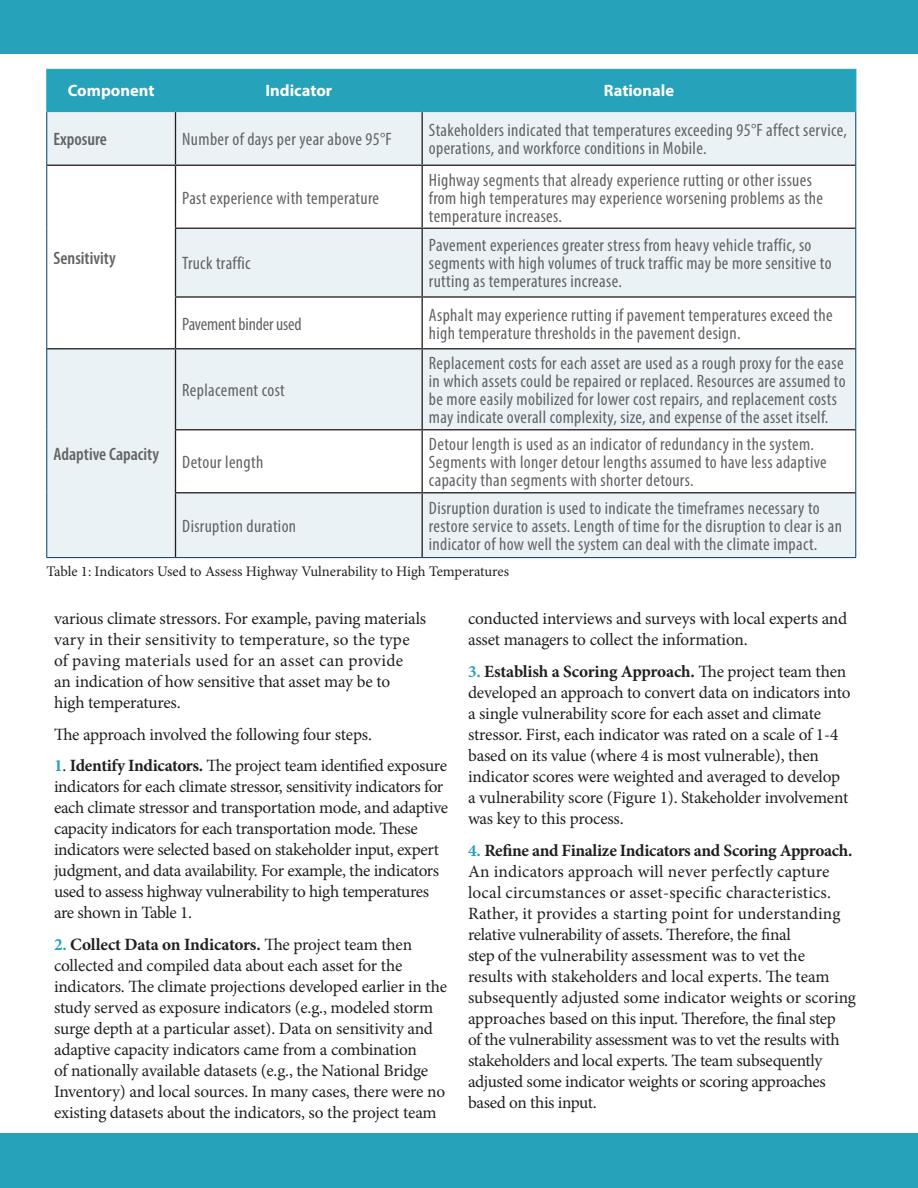
<style>
.page{position:relative;width:918px;height:1188px;background:#fff}
.page>*{position:absolute;margin:0;border:0;box-sizing:border-box;transform-origin:0 0}
.t1{font:condensed 18px/18px "Myriad Pro";letter-spacing:.02em;color:#636366}
.t2{font:600 condensed 18px "Myriad Pro";color:#636366}
.t3{font:condensed 18px "Myriad Pro";letter-spacing:-.01em;color:#636366}
.t4{font:17.25px/21px "Minion Pro";letter-spacing:-.015em;color:#231f20}
.t5{font:700 16.5px "Myriad Pro";color:#fff}
.t6{font:14.7px "Minion Pro";letter-spacing:-.005em;color:#231f20}
.s1{font-weight:700;color:#27a2bb}
.s2{font-weight:700}
</style>
<div class="page">
<div style="left:0;top:0;width:918px;height:53px;background:#27a2bb"></div>
<div style="left:0;top:1133px;width:918px;height:55px;background:#27a2bb"></div>
<div style="left:47px;top:70px;width:808px;height:40px;background:#27a2bb"></div>
<div style="left:47px;top:112px;width:808px;height:445px;background:#eaf2f5"></div>
<svg style="left:47px;top:166px;width:808px;height:327px"></svg>
<hr style="left:46px;top:112px;width:1px;height:53px;background:#013874">
<hr style="left:855px;top:112px;width:1px;height:53px;background:#013874">
<hr style="left:46px;top:165px;width:1px;height:63px;background:#013874">
<hr style="left:855px;top:165px;width:1px;height:63px;background:#013874">
<hr style="left:46px;top:228px;width:1px;height:69px;background:#013874">
<hr style="left:855px;top:228px;width:1px;height:69px;background:#013874">
<hr style="left:46px;top:297px;width:1px;height:52px;background:#013874">
<hr style="left:855px;top:297px;width:1px;height:52px;background:#013874">
<hr style="left:46px;top:349px;width:1px;height:81px;background:#013874">
<hr style="left:855px;top:349px;width:1px;height:81px;background:#013874">
<hr style="left:46px;top:430px;width:1px;height:63px;background:#013874">
<hr style="left:855px;top:430px;width:1px;height:63px;background:#013874">
<hr style="left:46px;top:493px;width:1px;height:64px;background:#013874">
<hr style="left:855px;top:493px;width:1px;height:64px;background:#013874">
<hr style="left:46px;top:557px;width:130px;height:1px;background:#013874">
<hr style="left:176px;top:557px;width:246px;height:1px;background:#013874">
<hr style="left:422px;top:557px;width:434px;height:1px;background:#013874">
<hr style="left:175px;top:112px;width:1px;height:53px;background:#231f20">
<hr style="left:422px;top:112px;width:1px;height:53px;background:#231f20">
<hr style="left:47px;top:165px;width:129px;height:1px;background:#231f20">
<hr style="left:176px;top:165px;width:246px;height:1px;background:#231f20">
<hr style="left:175px;top:166px;width:1px;height:62px;background:#231f20">
<hr style="left:422px;top:165px;width:433px;height:1px;background:#231f20">
<hr style="left:422px;top:166px;width:1px;height:62px;background:#231f20">
<hr style="left:175px;top:228px;width:247px;height:1px;background:#231f20">
<hr style="left:175px;top:229px;width:1px;height:67px;background:#231f20">
<hr style="left:422px;top:228px;width:433px;height:1px;background:#231f20">
<hr style="left:422px;top:229px;width:1px;height:67px;background:#231f20">
<hr style="left:175px;top:296px;width:247px;height:2px;background:#231f20">
<hr style="left:175px;top:298px;width:1px;height:50px;background:#231f20">
<hr style="left:422px;top:296px;width:433px;height:2px;background:#231f20">
<hr style="left:422px;top:298px;width:1px;height:50px;background:#231f20">
<hr style="left:47px;top:348px;width:129px;height:1px;background:#231f20">
<hr style="left:176px;top:348px;width:246px;height:1px;background:#231f20">
<hr style="left:175px;top:349px;width:1px;height:80px;background:#231f20">
<hr style="left:422px;top:348px;width:433px;height:1px;background:#231f20">
<hr style="left:422px;top:349px;width:1px;height:80px;background:#231f20">
<hr style="left:175px;top:429px;width:247px;height:1px;background:#231f20">
<hr style="left:175px;top:430px;width:1px;height:62px;background:#231f20">
<hr style="left:422px;top:429px;width:433px;height:1px;background:#231f20">
<hr style="left:422px;top:430px;width:1px;height:62px;background:#231f20">
<hr style="left:175px;top:492px;width:247px;height:1px;background:#231f20">
<hr style="left:175px;top:493px;width:1px;height:64px;background:#231f20">
<hr style="left:422px;top:492px;width:433px;height:1px;background:#231f20">
<hr style="left:422px;top:493px;width:1px;height:64px;background:#231f20">
<hr style="left:46px;top:69px;width:130px;height:1px;background:#27a2bb">
<hr style="left:46px;top:70px;width:1px;height:40px;background:#27a2bb">
<hr style="left:176px;top:69px;width:246px;height:1px;background:#27a2bb">
<hr style="left:422px;top:69px;width:434px;height:1px;background:#27a2bb">
<hr style="left:175px;top:70px;width:1px;height:40px;background:#27a2bb">
<hr style="left:422px;top:70px;width:1px;height:40px;background:#27a2bb">
<hr style="left:855px;top:70px;width:1px;height:40px;background:#27a2bb">
<hr style="left:46px;top:110px;width:130px;height:2px;background:#27a2bb">
<hr style="left:176px;top:110px;width:246px;height:2px;background:#27a2bb">
<hr style="left:422px;top:110px;width:434px;height:2px;background:#27a2bb">
<p class="t5" style="left:68px;top:80px;width:88px">Component</p>
<p class="t5" style="left:266px;top:80px;width:68px">Indicator</p>
<p class="t5" style="left:604px;top:80px;width:72px">Rationale</p>
<p class="t2" style="left:54px;top:128px;width:55px">Exposure</p>
<p class="t1" style="left:182px;top:130px;width:211px">Number of days per year above 95°F</p>
<p class="t1" style="left:429px;top:121px;width:420px">Stakeholders indicated that temperatures exceeding 95°F affect service, operations, and workforce conditions in Mobile.</p>
<p class="t2" style="left:54px;top:247px;width:64px">Sensitivity</p>
<p class="t2" style="left:54px;top:443px;width:107px">Adaptive Capacity</p>
<p class="t1" style="left:182px;top:188px;width:198px">Past experience with temperature</p>
<p class="t1" style="left:182px;top:254px;width:70px">Truck traffic</p>
<p class="t1" style="left:429px;top:170px;width:396px">Highway segments that already experience rutting or other issues from high temperatures may experience worsening problems as the temperature increases.</p>
<p class="t1" style="left:429px;top:236px;width:404px">Pavement experiences greater stress from heavy vehicle traffic, so segments with high volumes of truck traffic may be more sensitive to rutting as temperatures increase.</p>
<p class="t3" style="left:182px;top:313px;width:121px">Pavement binder used</p>
<p class="t1" style="left:429px;top:305px;width:405px">Asphalt may experience rutting if pavement temperatures exceed the high temperature thresholds in the pavement design.</p>
<p class="t1" style="left:182px;top:381px;width:104px">Replacement cost</p>
<p class="t1" style="left:182px;top:453px;width:83px">Detour length</p>
<p class="t1" style="left:429px;top:354px;width:418px">Replacement costs for each asset are used as a rough proxy for the ease in which assets could be repaired or replaced. Resources are assumed to be more easily mobilized for lower cost repairs, and replacement costs may indicate overall complexity, size, and expense of the asset itself.</p>
<p class="t1" style="left:429px;top:435px;width:399px">Detour length is used as an indicator of redundancy in the system.<br>Segments with longer detour lengths assumed to have less adaptive capacity than segments with shorter detours.</p>
<p class="t1" style="left:429px;top:499px;width:415px">Disruption duration is used to indicate the timeframes necessary to restore service to assets. Length of time for the disruption to clear is an indicator of how well the system can deal with the climate impact.</p>
<p class="t6" style="left:46px;top:561px;width:464px">Table 1: Indicators Used to Assess Highway Vulnerability to High Temperatures</p>
<p class="t1" style="left:182px;top:517px;width:115px">Disruption duration</p>
<p class="t4" style="left:54px;top:608px;width:374px">various climate stressors. For example, paving materials vary in their sensitivity to temperature, so the type of paving materials used for an asset can provide<br>an indication of how sensitive that asset may be to<br>high temperatures.</p>
<p class="t4" style="left:54px;top:724px;width:320px">The approach involved the following four steps.</p>
<p class="t4" style="left:54px;top:755px;width:396px"><span class="s1">1</span>. <span class="s2">Identify Indicators.</span> The project team identified exposure indicators for each climate stressor, sensitivity indicators for each climate stressor and transportation mode, and adaptive capacity indicators for each transportation mode. These indicators were selected based on stakeholder input, expert judgment, and data availability. For example, the indicators used to assess highway vulnerability to high temperatures are shown in Table 1.</p>
<p class="t4" style="left:54px;top:934px;width:395px"><span class="s1">2.</span> <span class="s2">Collect Data on Indicators.</span> The project team then collected and compiled data about each asset for the indicators. The climate projections developed earlier in the study served as exposure indicators (e.g., modeled storm surge depth at a particular asset). Data on sensitivity and adaptive capacity indicators came from a combination<br>of nationally available datasets (e.g., the National Bridge Inventory) and local sources. In many cases, there were no existing datasets about the indicators, so the project team</p>
<p class="t4" style="left:468px;top:608px;width:381px">conducted interviews and surveys with local experts and asset managers to collect the information.</p>
<p class="t4" style="left:468px;top:661px;width:384px"><span class="s1">3.</span> <span class="s2">Establish a Scoring Approach.</span> The project team then developed an approach to convert data on indicators into a single vulnerability score for each asset and climate stressor. First, each indicator was rated on a scale of 1-4 based on its value (where 4 is most vulnerable), then indicator scores were weighted and averaged to develop a vulnerability score (Figure 1). Stakeholder involvement was key to this process.</p>
<p class="t4" style="left:468px;top:840px;width:390px"><span class="s1">4.</span> <span class="s2">Refine and Finalize Indicators and Scoring Approach.<br></span>An indicators approach will never perfectly capture local circumstances or asset-specific characteristics.<br>Rather, it provides a starting point for understanding relative vulnerability of assets. Therefore, the final<br>step of the vulnerability assessment was to vet the<br>results with stakeholders and local experts. The team subsequently adjusted some indicator weights or scoring approaches based on this input. Therefore, the final step<br>of the vulnerability assessment was to vet the results with stakeholders and local experts. The team subsequently adjusted some indicator weights or scoring approaches based on this input.</p>
</div>
